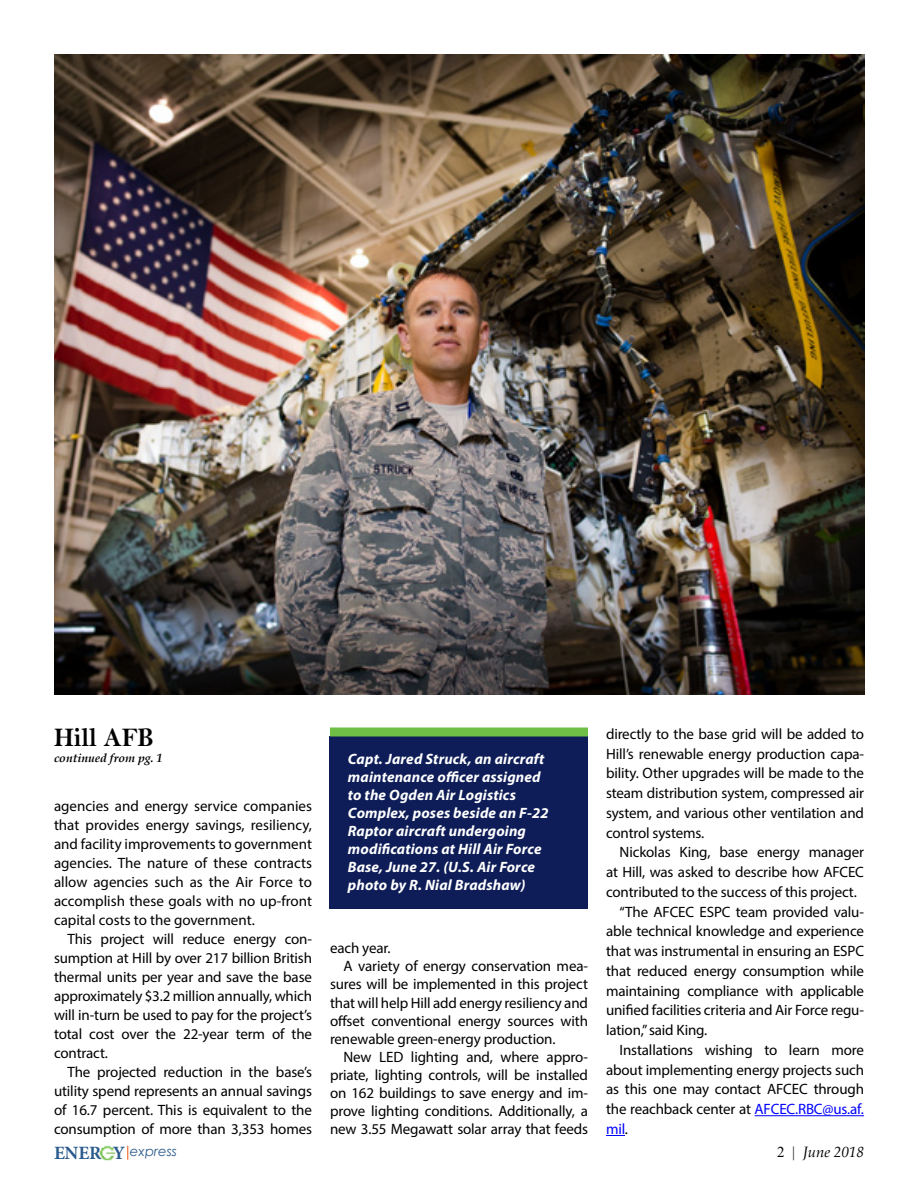
<style>
.page{position:relative;width:918px;height:1188px;background:#fff}
.page>*{position:absolute;margin:0;border:0;box-sizing:border-box;transform-origin:0 0}
.t1{font:27px "Bell MT Bold";color:#000;scale:.95 1}
.t2{font:15px/19px "Myriad Pro";letter-spacing:-.01em;color:#000;text-align:justify}
.t3{font:italic 700 15px/18px "Myriad Pro";letter-spacing:.01em;color:#fff}
.t4{font:italic 15px "Book Antiqua";color:#000}
.t5{font:15px "Myriad Pro";color:#00f}
.t6{font:italic 13.35px "Century Gothic";color:#2b5b8c}
.t7{font:italic 700 12px "Book Antiqua";color:#000}
.s1{color:#00f}
.s2{color:#000}
.s3{font-family:"Minion Pro";font-weight:700;font-style:normal;font-size:18.75px}
.s4{font-family:"Times New Roman";font-style:normal}
</style>
<div class="page">
<img style="left:99px;top:1145px;width:17px;height:16px">
<svg style="left:128px;top:1146px;width:1px;height:14px"></svg>
<img style="left:54px;top:54px;width:810px;height:640px">
<div style="left:330px;top:736px;width:258px;height:173px;background:#0e1d57"></div>
<div style="left:330px;top:728px;width:258px;height:8px;background:#6fbe45"></div>
<hr style="left:755px;top:1115px;width:109px;height:1px;background:#00f">
<svg style="left:606px;top:1135px;width:19px;height:1px"></svg>
<h1 class="t1" style="left:54px;top:721px;width:107px">Hill AFB</h1>
<p class="t7" style="left:54px;top:750px;width:110px">continued from pg. 1</p>
<p class="t3" style="left:348px;top:750px;width:202px">Capt. Jared Struck, an aircraft maintenance officer assigned to the Ogden Air Logistics<br>Complex, poses beside an F-22<br>Raptor aircraft undergoing modifications at Hill Air Force<br>Base, June 27. (U.S. Air Force photo by R. Nial Bradshaw)</p>
<p class="t2" style="left:54px;top:796px;width:260px">agencies and energy service companies that provides energy savings, resiliency, and facility improvements to government agencies. The nature of these contracts allow agencies such as the Air Force to accomplish these goals with no up-front capital costs to the government.</p>
<p class="t2" style="left:54px;top:929px;width:260px;text-indent:14px">This project will reduce energy con&shy;sumption at Hill by over 217 billion British thermal units per year and save the base approximately $3.2 million annually, which will in-turn be used to pay for the project’s total cost over the 22-year term of the contract.</p>
<p class="t2" style="left:54px;top:1062px;width:260px;text-indent:14px">The projected reduction in the base’s utility spend represents an annual savings of 16.7 percent. This is equivalent to the consumption of more than 3,353 homes</p>
<p class="t2" style="left:330px;top:939px;width:62px">each year.</p>
<p class="t2" style="left:344px;top:957px;width:246px">A variety of energy conservation mea-</p>
<p class="t2" style="left:330px;top:975px;width:260px">sures will be implemented in this project</p>
<p class="t2" style="left:330px;top:993px;width:259px">that will help Hill add energy resiliency and</p>
<p class="t2" style="left:330px;top:1011px;width:260px">offset conventional energy sources with</p>
<p class="t2" style="left:330px;top:1029px;width:227px">renewable green-energy production.</p>
<p class="t2" style="left:344px;top:1047px;width:246px">New LED lighting and, where appro-</p>
<p class="t2" style="left:330px;top:1065px;width:260px">priate, lighting controls, will be installed</p>
<p class="t2" style="left:330px;top:1083px;width:260px">on 162 buildings to save energy and im-</p>
<p class="t2" style="left:330px;top:1101px;width:259px">prove lighting conditions. Additionally, a</p>
<p class="t2" style="left:330px;top:1119px;width:259px">new 3.55 Megawatt solar array that feeds</p>
<p class="t2" style="left:606px;top:724px;width:260px;line-height:19.8px">directly to the base grid will be added to Hill’s renewable energy production capa&shy;bility. Other upgrades will be made to the steam distribution system, compressed air system, and various other ventilation and control systems.</p>
<p class="t2" style="left:620px;top:842px;width:246px">Nickolas King, base energy manager</p>
<p class="t2" style="left:606px;top:862px;width:259px">at Hill, was asked to describe how AFCEC</p>
<p class="t2" style="left:606px;top:882px;width:252px">contributed to the success of this project.</p>
<p class="t2" style="left:620px;top:902px;width:246px">“The AFCEC ESPC team provided valu-</p>
<p class="t2" style="left:606px;top:922px;width:259px">able technical knowledge and experience</p>
<p class="t2" style="left:606px;top:941px;width:260px">that was instrumental in ensuring an ESPC</p>
<p class="t2" style="left:606px;top:961px;width:259px">that reduced energy consumption while</p>
<p class="t2" style="left:606px;top:981px;width:260px">maintaining compliance with applicable</p>
<p class="t2" style="left:606px;top:1001px;width:259px">unified facilities criteria and Air Force regu-</p>
<p class="t2" style="left:606px;top:1020px;width:103px">lation,” said King.</p>
<p class="t2" style="left:620px;top:1040px;width:246px">Installations wishing to learn more</p>
<p class="t2" style="left:606px;top:1060px;width:259px">about implementing energy projects such</p>
<p class="t2" style="left:606px;top:1080px;width:259px">as this one may contact AFCEC through</p>
<p class="t2" style="left:606px;top:1099px;width:260px">the reachback center at <span class="s1">AFCEC.RBC@us.af.</span></p>
<p class="t5" style="left:606px;top:1120px;width:24px">mil<span class="s2">.</span></p>
<p class="t6" style="left:54px;top:1142px;width:124px"><span class="s3">ENER Y</span> express</p>
<p class="t4" style="left:777px;top:1141px;width:88px"><span class="s4">2 |</span> June 2018</p>
</div>
